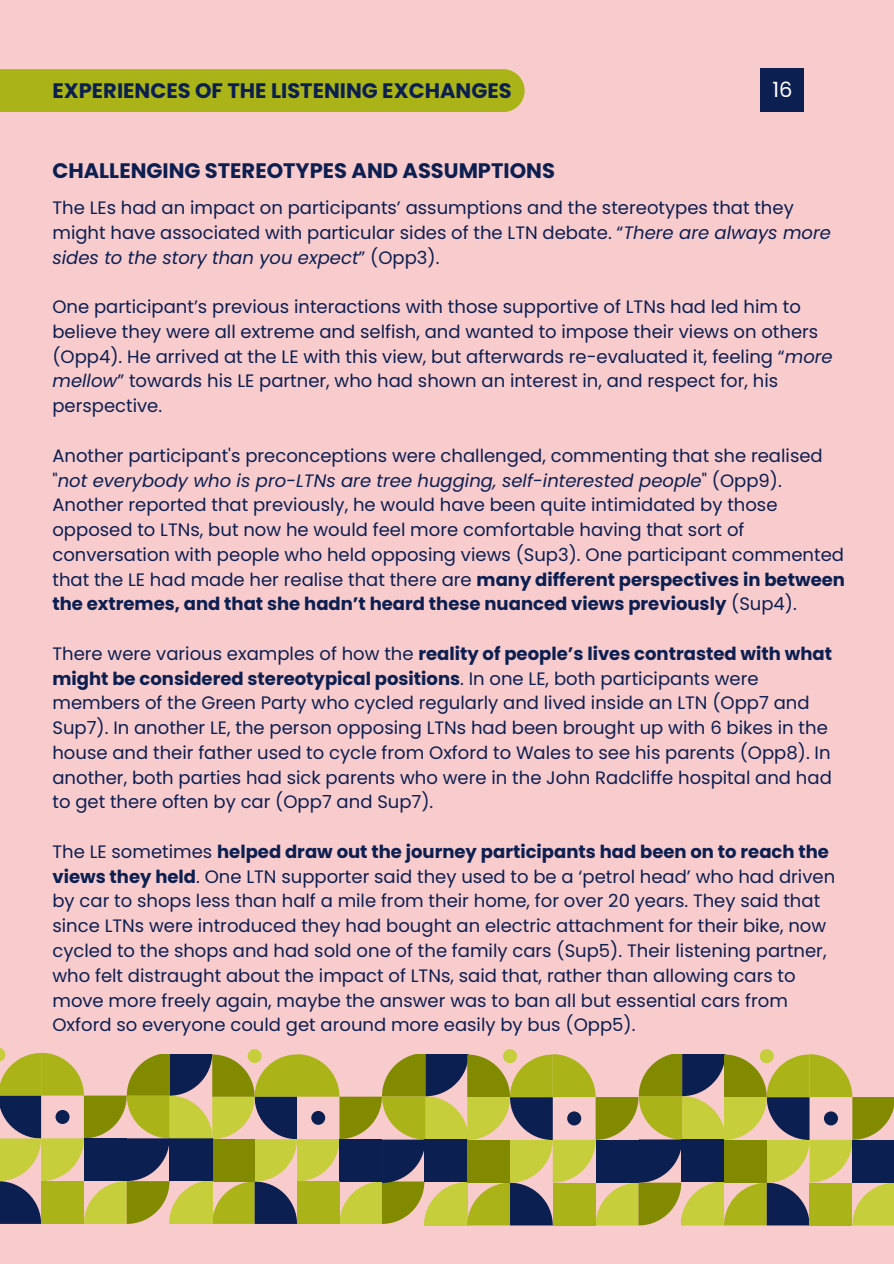
<style>
.page{position:relative;width:894px;height:1264px;background:#fff}
.page>*{position:absolute;margin:0;border:0;box-sizing:border-box;transform-origin:0 0}
.t1{font:700 21px "Poppins";color:#0b1f51}
.t2{font:21px "Poppins";color:#fff}
.t3{font:18px/24.8px "Poppins";color:#0b1f51}
.s1{font-style:italic}
.s2{font-weight:700}
</style>
<div class="page">
<div style="left:0;top:0;width:893px;height:1263px;background:#f8cbcd"></div>
<div style="left:760px;top:68px;width:44px;height:44px;background:#0b1f51"></div>
<svg style="left:0;top:1048px;width:893px;height:177px"></svg>
<div style="left:852px;top:1139px;width:41px;height:43px;background:#0b1f51"></div>
<div style="left:809px;top:1182px;width:43px;height:43px;background:#aab318"></div>
<div style="left:823px;top:1111px;width:14px;height:14px;background:#0b1f51;border-radius:50%"></div>
<div style="left:0;top:69px;width:524px;height:43px;background:#aab318"></div>
<p class="t1" style="left:52px;top:76px;width:460px">EXPERIENCES OF THE LISTENING EXCHANGES</p>
<p class="t1" style="left:52px;top:156px;width:504px">CHALLENGING STEREOTYPES AND ASSUMPTIONS</p>
<p class="t2" style="left:772px;top:75px;width:22px">16</p>
<p class="t3" style="left:52px;top:195px;width:779px">The LEs had an impact on participants’ assumptions and the stereotypes that they might have associated with particular sides of the LTN debate. “<span class="s1">There are always more sides to the story than you expect</span>” (Opp3).</p>
<p class="t3" style="left:52px;top:294px;width:781px">One participant’s previous interactions with those supportive of LTNs had led him to believe they were all extreme and selfish, and wanted to impose their views on others (Opp4). He arrived at the LE with this view, but afterwards re-evaluated it, feeling “<span class="s1">more mellow</span>” towards his LE partner, who had shown an interest in, and respect for, his perspective.</p>
<p class="t3" style="left:52px;top:443px;width:793px">Another participant's preconceptions were challenged, commenting that she realised "<span class="s1">not everybody who is pro-LTNs are tree hugging, self-interested people</span>" (Opp9).<br>Another reported that previously, he would have been quite intimidated by those opposed to LTNs, but now he would feel more comfortable having that sort of conversation with people who held opposing views (Sup3). One participant commented that the LE had made her realise that there are <span class="s2">many different perspectives in between the extremes, and that she hadn’t heard these nuanced views previously</span> (Sup4).</p>
<p class="t3" style="left:52px;top:641px;width:780px">There were various examples of how the <span class="s2">reality of people’s lives contrasted with what might be considered stereotypical positions</span>. In one LE, both participants were members of the Green Party who cycled regularly and lived inside an LTN (Opp7 and Sup7). In another LE, the person opposing LTNs had been brought up with 6 bikes in the house and their father used to cycle from Oxford to Wales to see his parents (Opp8). In another, both parties had sick parents who were in the John Radcliffe hospital and had to get there often by car (Opp7 and Sup7).</p>
<p class="t3" style="left:52px;top:839px;width:784px">The LE sometimes <span class="s2">helped draw out the journey participants had been on to reach the views they held</span>. One LTN supporter said they used to be a ‘petrol head’ who had driven by car to shops less than half a mile from their home, for over 20 years. They said that since LTNs were introduced they had bought an electric attachment for their bike, now cycled to the shops and had sold one of the family cars (Sup5). Their listening partner, who felt distraught about the impact of LTNs, said that, rather than allowing cars to move more freely again, maybe the answer was to ban all but essential cars from Oxford so everyone could get around more easily by bus (Opp5).</p>
</div>
